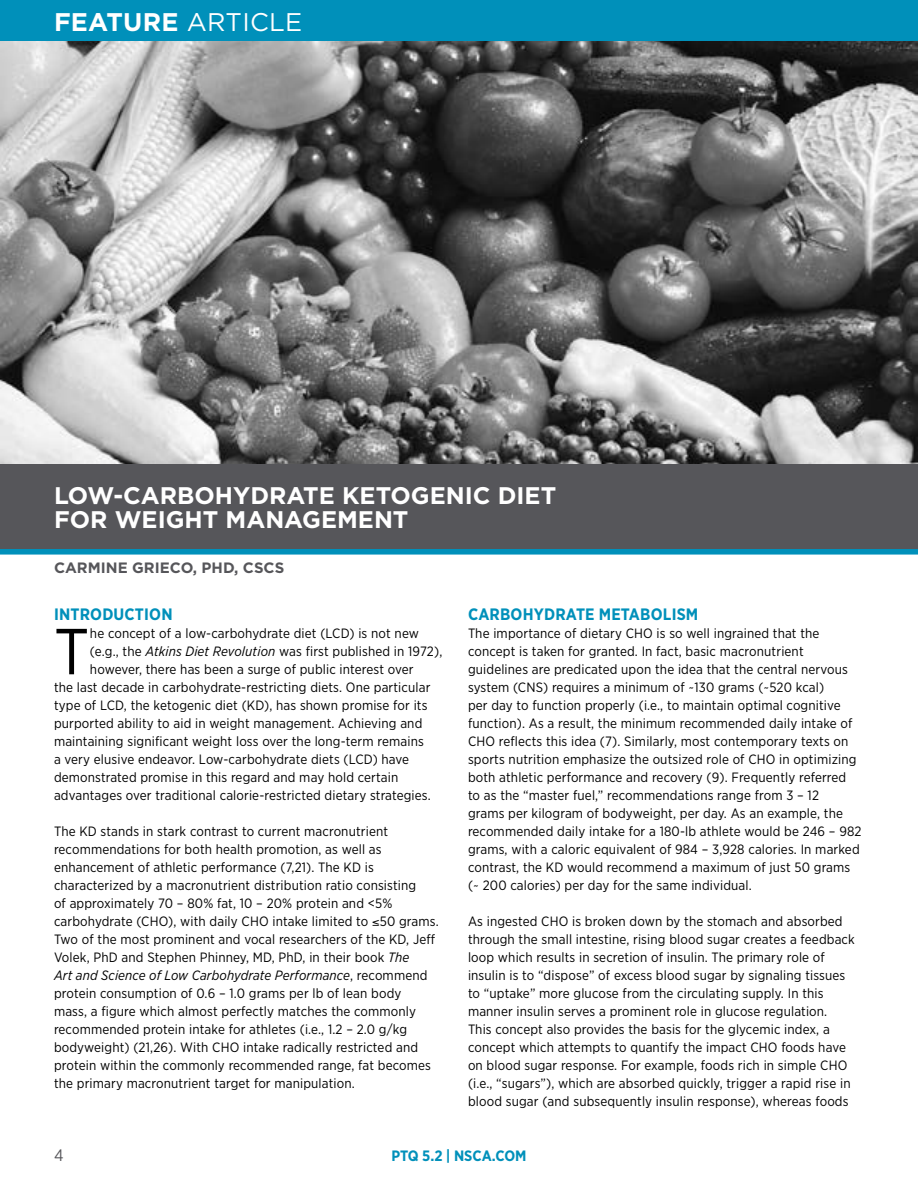
<style>
.page{position:relative;width:918px;height:1188px;background:#fff}
.page>*{position:absolute;margin:0;border:0;box-sizing:border-box;transform-origin:0 0}
.t1{font:64.95px "Gotham Narrow";color:#000}
.t2{font:700 25.5px "Gotham";letter-spacing:.01em;color:#fff}
.t3{font:700 24px/24px "Gotham";color:#fff}
.t4{font:700 16.5px "Gotham Narrow";letter-spacing:.01em;color:#0090ba}
.t5{font:16.5px "Gotham Narrow";color:#56565a}
.t6{font:700 15px "Gotham";color:#56565a}
.t7{font:700 15px "Gotham Narrow";color:#0090ba}
.t8{font:13.5px/18px "Gotham Narrow";letter-spacing:.01em;color:#000}
.s1{font-weight:400}
.s2{font-style:italic}
</style>
<div class="page">
<div style="left:0;top:549px;width:918px;height:6px;background:#0090ba"></div>
<div style="left:0;top:0;width:918px;height:42px;background:#0090ba"></div>
<img style="left:0;top:42px;width:918px;height:422px">
<div style="left:0;top:464px;width:918px;height:85px;background:#56565a"></div>
<h2 class="t2" style="left:54px;top:5px;width:250px">FEATURE <span class="s1">ARTICLE</span></h2>
<h3 class="t3" style="left:54px;top:483px;width:504px">LOW-CARBOHYDRATE KETOGENIC DIET<br>FOR WEIGHT MANAGEMENT</h3>
<p class="t6" style="left:54px;top:558px;width:232px">CARMINE GRIECO, PHD, CSCS</p>
<p class="t4" style="left:54px;top:604px;width:120px">INTRODUCTION</p>
<h1 class="t1" style="left:54px;top:611px;width:37px">T</h1>
<p class="t8" style="left:90px;top:624px;width:330px">he concept of a low-carbohydrate diet (LCD) is not new</p>
<p class="t8" style="left:90px;top:642px;width:354px">(e.g., the <span class="s2">Atkins Diet Revolution</span> was first published in 1972),</p>
<p class="t8" style="left:90px;top:660px;width:325px">however, there has been a surge of public interest over</p>
<p class="t8" style="left:54px;top:678px;width:378px">the last decade in carbohydrate-restricting diets. One particular</p>
<p class="t8" style="left:54px;top:696px;width:375px">type of LCD, the ketogenic diet (KD), has shown promise for its</p>
<p class="t8" style="left:54px;top:714px;width:370px">purported ability to aid in weight management. Achieving and</p>
<p class="t8" style="left:54px;top:732px;width:371px">maintaining significant weight loss over the long-term remains</p>
<p class="t8" style="left:54px;top:750px;width:357px">a very elusive endeavor. Low-carbohydrate diets (LCD) have</p>
<p class="t8" style="left:54px;top:768px;width:346px">demonstrated promise in this regard and may hold certain</p>
<p class="t8" style="left:54px;top:786px;width:378px">advantages over traditional calorie-restricted dietary strategies.</p>
<p class="t8" style="left:54px;top:822px;width:386px">The KD stands in stark contrast to current macronutrient recommendations for both health promotion, as well as enhancement of athletic performance (7,21). The KD is characterized by a macronutrient distribution ratio consisting<br>of approximately 70 – 80% fat, 10 – 20% protein and &lt;5% carbohydrate (CHO), with daily CHO intake limited to ≤50 grams.<br>Two of the most prominent and vocal researchers of the KD, Jeff Volek, PhD and Stephen Phinney, MD, PhD, in their book <span class="s2">The<br>Art and Science of Low Carbohydrate Performance</span>, recommend protein consumption of 0.6 – 1.0 grams per lb of lean body<br>mass, a figure which almost perfectly matches the commonly recommended protein intake for athletes (i.e., 1.2 – 2.0 g/kg bodyweight) (21,26). With CHO intake radically restricted and protein within the commonly recommended range, fat becomes the primary macronutrient target for manipulation.</p>
<p class="t4" style="left:468px;top:604px;width:232px">CARBOHYDRATE METABOLISM</p>
<p class="t8" style="left:468px;top:624px;width:395px">The importance of dietary CHO is so well ingrained that the concept is taken for granted. In fact, basic macronutrient guidelines are predicated upon the idea that the central nervous system (CNS) requires a minimum of ~130 grams (~520 kcal)<br>per day to function properly (i.e., to maintain optimal cognitive function). As a result, the minimum recommended daily intake of CHO reflects this idea (7). Similarly, most contemporary texts on sports nutrition emphasize the outsized role of CHO in optimizing both athletic performance and recovery (9). Frequently referred to as the “master fuel,” recommendations range from 3 – 12<br>grams per kilogram of bodyweight, per day. As an example, the recommended daily intake for a 180-lb athlete would be 246 – 982 grams, with a caloric equivalent of 984 – 3,928 calories. In marked contrast, the KD would recommend a maximum of just 50 grams (~ 200 calories) per day for the same individual.</p>
<p class="t8" style="left:468px;top:912px;width:388px">As ingested CHO is broken down by the stomach and absorbed through the small intestine, rising blood sugar creates a feedback loop which results in secretion of insulin. The primary role of insulin is to “dispose” of excess blood sugar by signaling tissues to “uptake” more glucose from the circulating supply. In this manner insulin serves a prominent role in glucose regulation.<br>This concept also provides the basis for the glycemic index, a concept which attempts to quantify the impact CHO foods have on blood sugar response. For example, foods rich in simple CHO (i.e., “sugars”), which are absorbed quickly, trigger a rapid rise in blood sugar (and subsequently insulin response), whereas foods</p>
<p class="t5" style="left:54px;top:1145px;width:11px">4</p>
<p class="t7" style="left:391px;top:1146px;width:137px">PTQ 5.2 | NSCA.COM</p>
</div>
